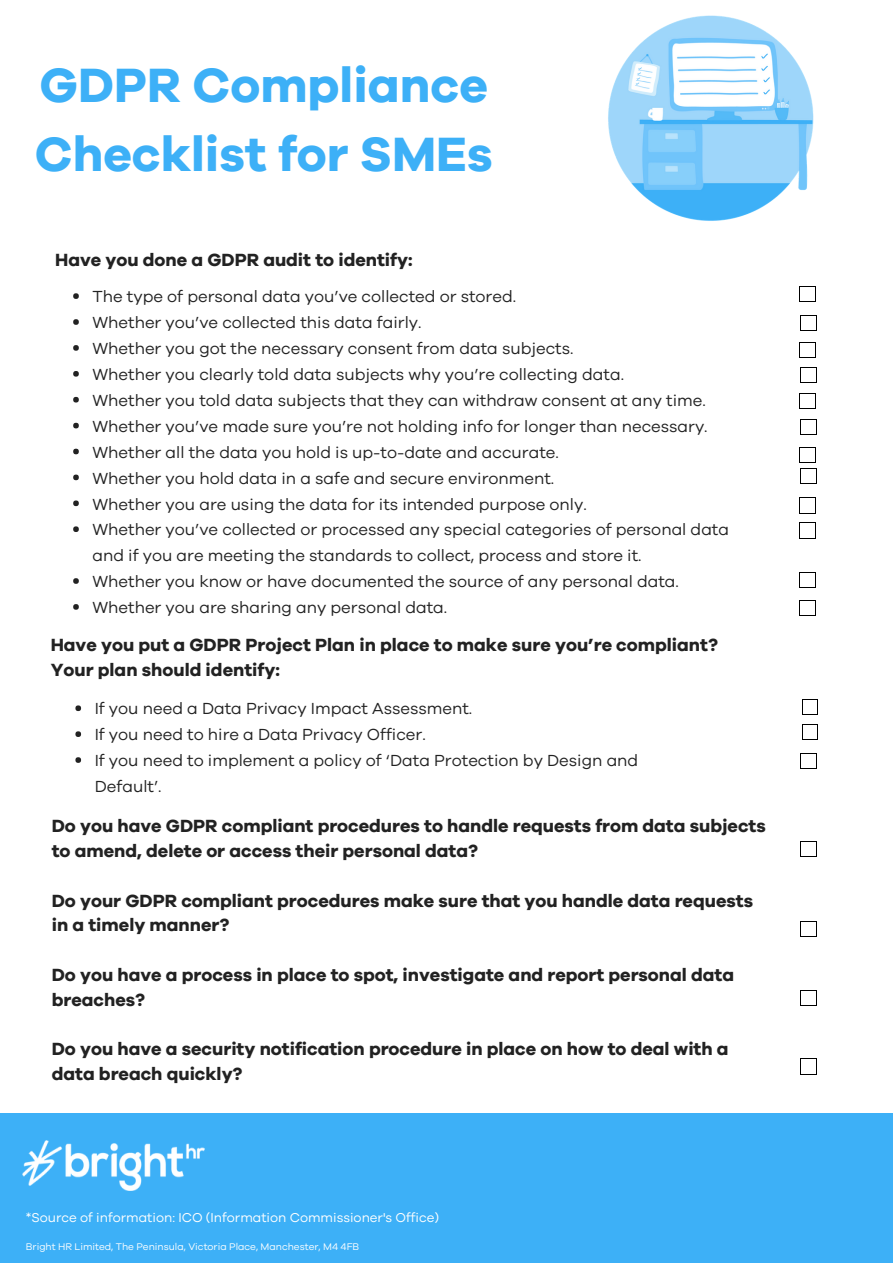
<style>
.page{position:relative;width:893px;height:1263px;background:#fff}
.page>*{position:absolute;margin:0;border:0;box-sizing:border-box;transform-origin:0 0}
.t1{font:700 49.65px/68.7px "Galano Grotesque";color:#3db0f7}
.t2{font:700 18.15px/24.8px "Galano Grotesque";color:#222}
.t3{font:16.5px/26px "Galano Grotesque";color:#222}
.t4{font:13.2px "Galano Grotesque";color:#fff}
.t5{font:9.9px "Galano Grotesque";color:#fff}
</style>
<div class="page">
<svg style="left:73px;top:293px;width:6px;height:6px"></svg>
<svg style="left:73px;top:319px;width:6px;height:6px"></svg>
<svg style="left:73px;top:345px;width:6px;height:6px"></svg>
<svg style="left:73px;top:371px;width:6px;height:6px"></svg>
<svg style="left:73px;top:397px;width:6px;height:5px"></svg>
<svg style="left:73px;top:423px;width:6px;height:5px"></svg>
<svg style="left:73px;top:449px;width:6px;height:5px"></svg>
<svg style="left:73px;top:475px;width:6px;height:5px"></svg>
<svg style="left:73px;top:500px;width:6px;height:6px"></svg>
<svg style="left:73px;top:526px;width:6px;height:6px"></svg>
<svg style="left:73px;top:578px;width:6px;height:6px"></svg>
<svg style="left:73px;top:604px;width:6px;height:6px"></svg>
<svg style="left:75px;top:705px;width:6px;height:6px"></svg>
<svg style="left:75px;top:731px;width:6px;height:6px"></svg>
<svg style="left:75px;top:757px;width:6px;height:6px"></svg>
<div style="left:0;top:1175px;width:893px;height:88px;background:#3db0f7"></div>
<div style="left:0;top:1112px;width:893px;height:116px;background:#3db0f7"></div>
<img style="left:23px;top:1141px;width:182px;height:49px">
<img style="left:608px;top:15px;width:206px;height:206px">
<svg style="left:799px;top:286px;width:17px;height:16px"></svg>
<svg style="left:801px;top:315px;width:16px;height:16px"></svg>
<svg style="left:799px;top:342px;width:17px;height:16px"></svg>
<svg style="left:801px;top:367px;width:16px;height:16px"></svg>
<svg style="left:799px;top:393px;width:17px;height:16px"></svg>
<svg style="left:801px;top:419px;width:16px;height:16px"></svg>
<svg style="left:799px;top:447px;width:18px;height:37px"></svg>
<svg style="left:799px;top:498px;width:17px;height:16px"></svg>
<svg style="left:799px;top:522px;width:17px;height:17px"></svg>
<svg style="left:799px;top:572px;width:17px;height:16px"></svg>
<svg style="left:799px;top:600px;width:17px;height:16px"></svg>
<svg style="left:802px;top:699px;width:16px;height:16px"></svg>
<svg style="left:802px;top:724px;width:16px;height:16px"></svg>
<svg style="left:801px;top:753px;width:16px;height:16px"></svg>
<svg style="left:801px;top:841px;width:16px;height:16px"></svg>
<svg style="left:801px;top:990px;width:16px;height:16px"></svg>
<svg style="left:801px;top:921px;width:16px;height:16px"></svg>
<svg style="left:801px;top:1058px;width:16px;height:17px"></svg>
<h1 class="t1" style="left:35px;top:52px;width:460px">GDPR Compliance<br>Checklist for SMEs</h1>
<p class="t2" style="left:55px;top:247px;width:359px">Have you done a GDPR audit to identify:</p>
<p class="t3" style="left:92px;top:284px;width:638px">The type of personal data you’ve collected or stored.<br>Whether you’ve collected this data fairly.<br>Whether you got the necessary consent from data subjects.<br>Whether you clearly told data subjects why you’re collecting data.<br>Whether you told data subjects that they can withdraw consent at any time.<br>Whether you’ve made sure you’re not holding info for longer than necessary.<br>Whether all the data you hold is up-to-date and accurate.<br>Whether you hold data in a safe and secure environment.<br>Whether you are using the data for its intended purpose only.<br>Whether you’ve collected or processed any special categories of personal data and if you are meeting the standards to collect, process and store it.<br>Whether you know or have documented the source of any personal data.<br>Whether you are sharing any personal data.</p>
<p class="t2" style="left:51px;top:633px;width:669px">Have you put a GDPR Project Plan in place to make sure you’re compliant?<br>Your plan should identify:</p>
<p class="t3" style="left:95px;top:696px;width:545px">If you need a Data Privacy Impact Assessment.<br>If you need to hire a Data Privacy Officer.<br>If you need to implement a policy of ‘Data Protection by Design and Default’.</p>
<p class="t2" style="left:52px;top:814px;width:715px">Do you have GDPR compliant procedures to handle requests from data subjects to amend, delete or access their personal data?</p>
<p class="t2" style="left:52px;top:888px;width:703px">Do your GDPR compliant procedures make sure that you handle data requests in a timely manner?</p>
<p class="t2" style="left:52px;top:962px;width:684px">Do you have a process in place to spot, investigate and report personal data breaches?</p>
<p class="t2" style="left:52px;top:1037px;width:678px">Do you have a security notification procedure in place on how to deal with a data breach quickly?</p>
<p class="t4" style="left:26px;top:1208px;width:415px">*Source of information: ICO (Information Commissioner's Office)</p>
<p class="t5" style="left:26px;top:1240px;width:335px">Bright HR Limited, The Peninsula, Victoria Place, Manchester, M4 4FB</p>
</div>
